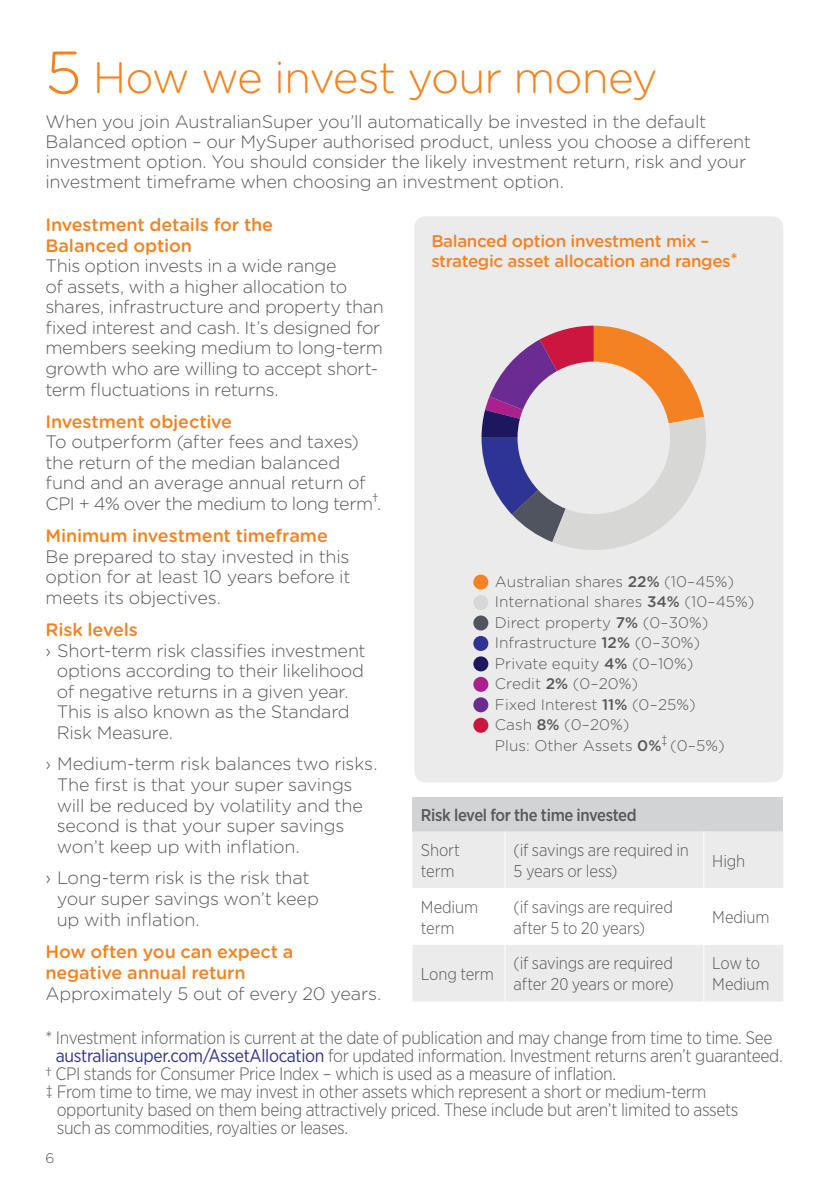
<style>
.page{position:relative;width:840px;height:1191px;background:#fff}
.page>*{position:absolute;margin:0;border:0;box-sizing:border-box;transform-origin:0 0}
.t1{font:300 44px "Gotham Rounded";letter-spacing:-.02em;color:#f58220}
.t2{font:300 18px/20.6px "Gotham Rounded";letter-spacing:-.015em;color:#58595b}
.t3{font:300 18px "Gotham Narrow";letter-spacing:-.02em;color:#58595b}
.t4{font:500 18px/21px "Gotham Rounded";letter-spacing:-.005em;color:#f58220}
.t5{font:300 17px/21px "Gotham Narrow";letter-spacing:-.01em;color:#58595b}
.t6{font:500 17px/20.4px "Gotham Rounded";letter-spacing:-.02em;color:#f58220}
.t7{font:500 17px "Gotham Narrow";letter-spacing:-.02em;color:#58595b}
.t8{font:300 15.4px/20.4px "Gotham Rounded";color:#58595b}
.t9{font:300 14px "Gotham Rounded";color:#58595b}
.s1{font-size:60px}
.s2{font-weight:400;color:#2d3494}
.s3{font-family:"Gotham Rounded"}
.s4{font-weight:500}
</style>
<div class="page">
<div style="left:412px;top:797px;width:370px;height:34px;background:#d1d3d4"></div>
<div style="left:412px;top:831px;width:370px;height:170px;background:#ebebec"></div>
<svg style="left:412px;top:888px;width:370px;height:56px"></svg>
<hr style="left:504px;top:831px;width:1px;height:57px;background:#fff">
<hr style="left:702px;top:831px;width:1px;height:57px;background:#fff">
<hr style="left:504px;top:888px;width:1px;height:56px;background:#fff">
<hr style="left:702px;top:888px;width:1px;height:56px;background:#fff">
<hr style="left:504px;top:944px;width:1px;height:57px;background:#fff">
<hr style="left:702px;top:944px;width:1px;height:57px;background:#fff">
<div style="left:414px;top:216px;width:368px;height:566px;background:#ebebec;border-radius:11px"></div>
<div style="left:473px;top:574px;width:15px;height:15px;background:#f58220;border-radius:50%"></div>
<div style="left:473px;top:595px;width:15px;height:15px;background:#d7d8d6;border-radius:50%"></div>
<div style="left:473px;top:615px;width:15px;height:15px;background:#4f545e;border-radius:50%"></div>
<div style="left:473px;top:636px;width:15px;height:15px;background:#2d3494;border-radius:50%"></div>
<div style="left:473px;top:656px;width:15px;height:15px;background:#1d1760;border-radius:50%"></div>
<div style="left:473px;top:677px;width:15px;height:15px;background:#aa218e;border-radius:50%"></div>
<div style="left:473px;top:697px;width:15px;height:15px;background:#6a2c91;border-radius:50%"></div>
<div style="left:473px;top:718px;width:15px;height:15px;background:#cd163f;border-radius:50%"></div>
<svg style="left:481px;top:326px;width:225px;height:224px"></svg>
<h1 class="t1" style="left:45px;top:48px;width:613px"><span class="s1">5</span> How we invest your money</h1>
<p class="t2" style="left:45px;top:111px;width:706px;line-height:20px">When you join AustralianSuper you’ll automatically be invested in the default Balanced option – our MySuper authorised product, unless you choose a different investment option. You should consider the likely investment return, risk and your investment timeframe when choosing an investment option.</p>
<p class="t4" style="left:45px;top:213px;width:229px">Investment details for the<br>Balanced option</p>
<p class="t2" style="left:45px;top:255px;width:340px">This option invests in a wide range<br>of assets, with a higher allocation to shares, infrastructure and property than fixed interest and cash. It’s designed for members seeking medium to long-term growth who are willing to accept short&shy;term fluctuations in returns.</p>
<p class="t4" style="left:45px;top:410px;width:188px">Investment objective</p>
<p class="t2" style="left:45px;top:431px;width:337px">To outperform (after fees and taxes) the return of the median balanced fund and an average annual return of CPI + 4% over the medium to long term<sup>†</sup>.</p>
<p class="t4" style="left:45px;top:525px;width:284px">Minimum investment timeframe</p>
<p class="t2" style="left:45px;top:545px;width:306px;text-align:justify">Be prepared to stay invested in this option for at least 10 years before it meets its objectives.</p>
<p class="t4" style="left:45px;top:619px;width:94px">Risk levels</p>
<p class="t2" style="left:57px;top:639px;width:310px;text-indent:-11px">› Short-term risk classifies investment options according to their likelihood of negative returns in a given year.<br>This is also known as the Standard<br>Risk Measure.</p>
<p class="t2" style="left:57px;top:753px;width:322px;text-indent:-11px">› Medium-term risk balances two risks.<br>The first is that your super savings will be reduced by volatility and the second is that your super savings won’t keep up with inflation.</p>
<p class="t2" style="left:57px;top:866px;width:263px;text-indent:-11px">› Long-term risk is the risk that your super savings won’t keep up with inflation.</p>
<p class="t4" style="left:45px;top:940px;width:249px">How often you can expect a negative annual return</p>
<p class="t2" style="left:45px;top:982px;width:337px">Approximately 5 out of every 20 years.</p>
<p class="t3" style="left:45px;top:1027px;width:728px">* Investment information is current at the date of publication and may change from time to time. See</p>
<p class="t3" style="left:56px;top:1045px;width:728px"><span class="s2">australiansuper.com/AssetAllocation</span> for updated information. Investment returns aren’t guaranteed.</p>
<p class="t3" style="left:45px;top:1063px;width:572px">† CPI stands for Consumer Price Index – which is used as a measure of inflation.</p>
<p class="t3" style="left:45px;top:1081px;width:662px"><span class="s3">‡</span> From time to time, we may invest in other assets which represent a short or medium-term</p>
<p class="t3" style="left:57px;top:1099px;width:683px">opportunity based on them being attractively priced. These include but aren’t limited to assets</p>
<p class="t3" style="left:57px;top:1117px;width:293px">such as commodities, royalties or leases.</p>
<p class="t6" style="left:431px;top:230px;width:308px">Balanced option investment mix – strategic asset allocation and ranges*</p>
<p class="t8" style="left:494px;top:570px;width:261px">Australian shares <span class="s4">22%</span> (10–45%)<br>International shares <span class="s4">34%</span> (10–45%)<br>Direct property <span class="s4">7%</span> (0–30%)<br>Infrastructure <span class="s4">12%</span> (0–30%)<br>Private equity <span class="s4">4%</span> (0–10%)<br>Credit <span class="s4">2%</span> (0–20%)<br>Fixed Interest <span class="s4">11%</span> (0–25%)<br>Cash <span class="s4">8%</span> (0–20%)<br>Plus: Other Assets <span class="s4">0%</span>‡ (0–5%)</p>
<p class="t7" style="left:420px;top:804px;width:217px">Risk level for the time invested</p>
<p class="t5" style="left:420px;top:839px;width:41px">Short term</p>
<p class="t5" style="left:513px;top:839px;width:177px">(if savings are required in<br>5 years or less)</p>
<p class="t5" style="left:711px;top:849px;width:34px">High</p>
<p class="t5" style="left:420px;top:895px;width:59px">Medium term</p>
<p class="t5" style="left:513px;top:895px;width:161px">(if savings are required after 5 to 20 years)</p>
<p class="t5" style="left:711px;top:906px;width:59px">Medium</p>
<p class="t5" style="left:420px;top:963px;width:74px">Long term</p>
<p class="t5" style="left:513px;top:952px;width:162px">(if savings are required after 20 years or more)</p>
<p class="t5" style="left:711px;top:952px;width:59px">Low to<br>Medium</p>
<p class="t9" style="left:45px;top:1148px;width:10px">6</p>
</div>
